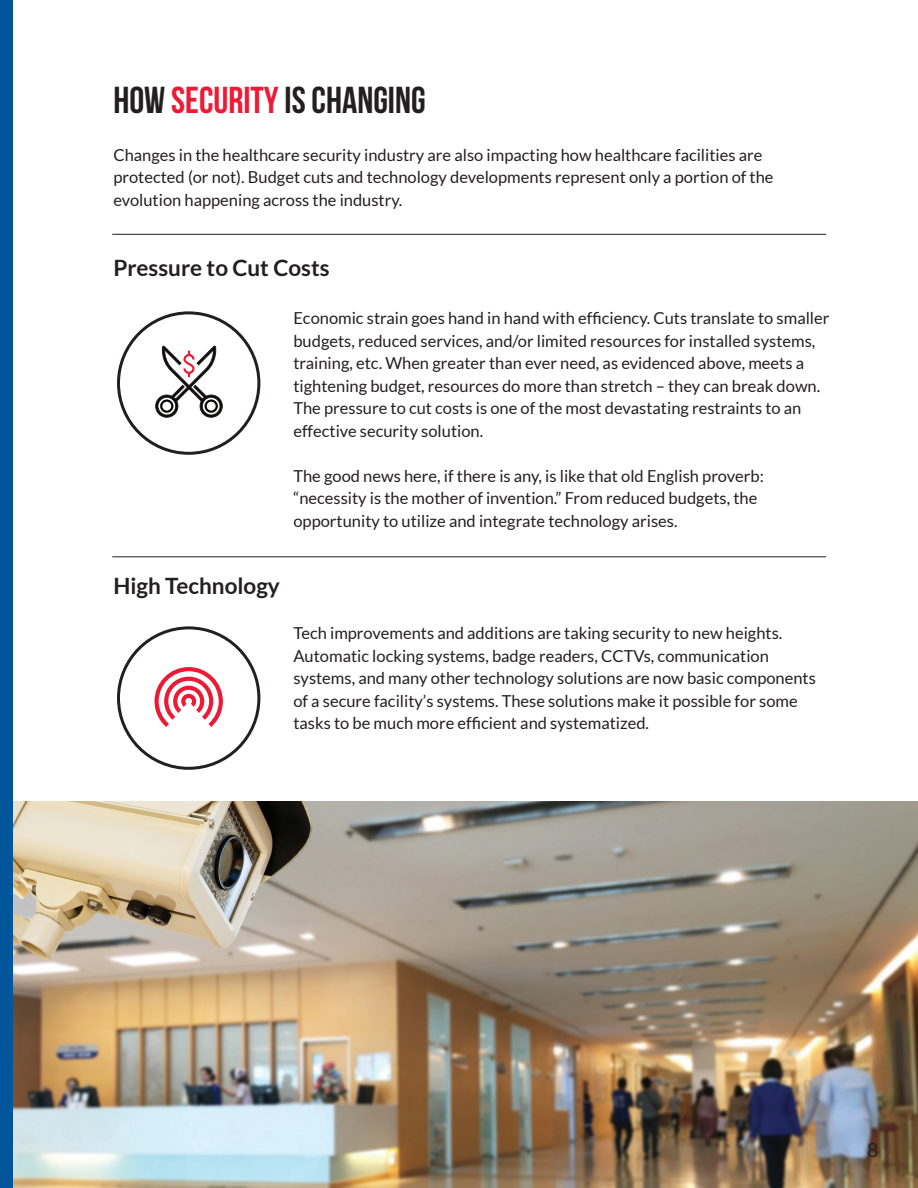
<style>
.page{position:relative;width:918px;height:1188px;background:#fff}
.page>*{position:absolute;margin:0;border:0;box-sizing:border-box;transform-origin:0 0}
.t1{font:37.5px "Bebas Neue";color:#231f20}
.t2{font:700 22.5px "Lato";color:#231f20}
.t3{font:19.5px "Lato";color:#231f20}
.t4{font:16.5px/22.5px "Lato";color:#231f20}
.s1{color:#ed1a35}
</style>
<div class="page">
<img style="left:12px;top:801px;width:906px;height:387px">
<div style="left:0;top:0;width:12px;height:1188px;background:#01569b"></div>
<hr style="left:112px;top:234px;width:714px;height:1px;background:#231f20">
<hr style="left:112px;top:557px;width:714px;height:1px;background:#231f20">
<div style="left:117px;top:311px;width:143px;height:144px;border:3px solid #231f20;border-radius:50%"></div>
<svg style="left:155px;top:345px;width:68px;height:73px"></svg>
<div style="left:117px;top:626px;width:143px;height:144px;border:3px solid #231f20;border-radius:50%"></div>
<svg style="left:155px;top:667px;width:68px;height:60px"></svg>
<h1 class="t1" style="left:113px;top:79px;width:314px">HOW <span class="s1">SECURITY</span> IS CHANGING</h1>
<p class="t4" style="left:113px;top:143px;width:662px">Changes in the healthcare security industry are also impacting how healthcare facilities are protected (or not). Budget cuts and technology developments represent only a portion of the evolution happening across the industry.</p>
<h2 class="t2" style="left:113px;top:255px;width:218px">Pressure to Cut Costs</h2>
<p class="t4" style="left:293px;top:307px;width:538px">Economic strain goes hand in hand with efficiency. Cuts translate to smaller budgets, reduced services, and/or limited resources for installed systems, training, etc. When greater than ever need, as evidenced above, meets a tightening budget, resources do more than stretch – they can break down.<br>The pressure to cut costs is one of the most devastating restraints to an effective security solution.</p>
<p class="t4" style="left:293px;top:464px;width:472px">The good news here, if there is any, is like that old English proverb: “necessity is the mother of invention.” From reduced budgets, the opportunity to utilize and integrate technology arises.</p>
<h2 class="t2" style="left:113px;top:573px;width:168px">High Technology</h2>
<p class="t4" style="left:293px;top:622px;width:524px">Tech improvements and additions are taking security to new heights.<br>Automatic locking systems, badge readers, CCTVs, communication systems, and many other technology solutions are now basic components of a secure facility’s systems. These solutions make it possible for some tasks to be much more efficient and systematized.</p>
<p class="t3" style="left:867px;top:1139px;width:13px">8</p>
</div>
